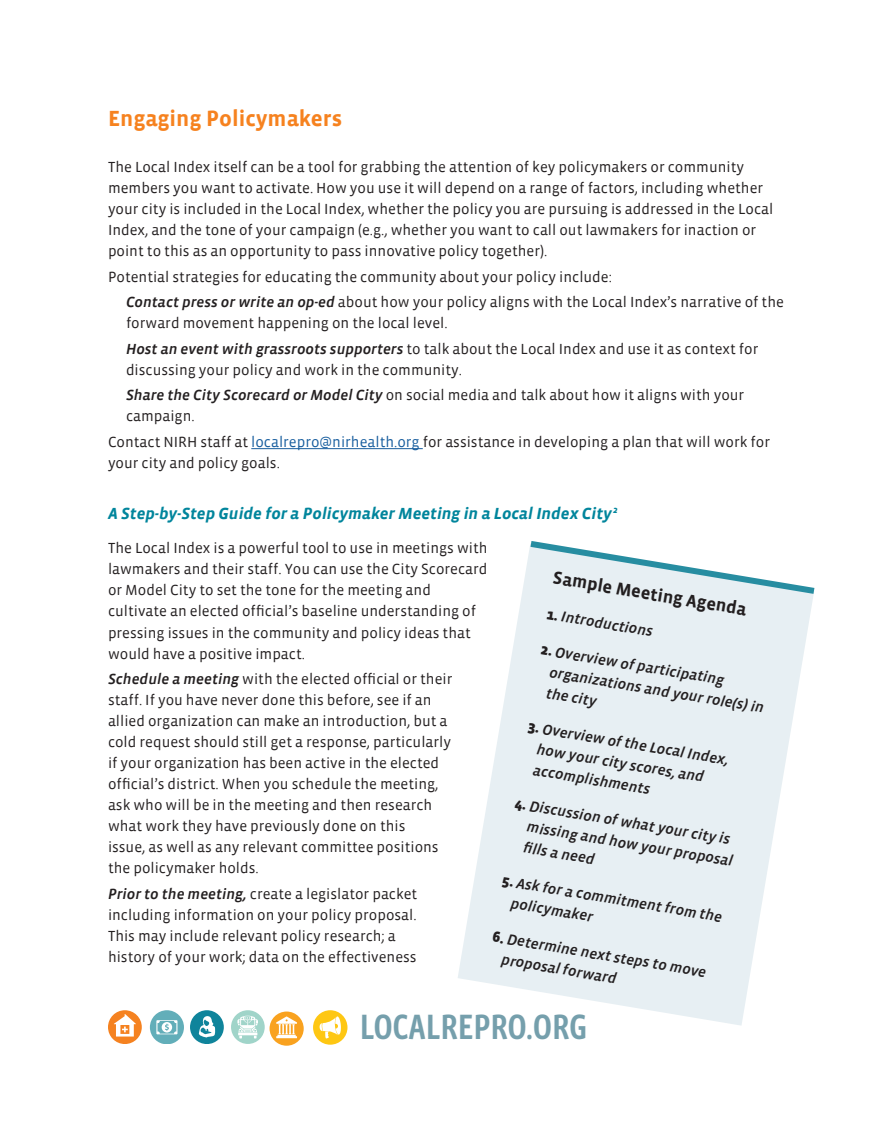
<style>
.page{position:relative;width:891px;height:1148px;background:#fff}
.page>*{position:absolute;margin:0;border:0;box-sizing:border-box;transform-origin:0 0}
._1_Body_Text{font:500 36px "Vista Sans Nar OT";color:#759fac}
.t1{font:700 22.5px "Vista Sans";color:#f6821f}
.t2{font:700 18px "Vista Sans";color:#231f20}
.t3{font:italic 700 16.5px "Vista Sans";color:#01859c}
.t4{font:15px/21px "Vista Sans";color:#231f20}
.t5{font:italic 15px/21.3px "Vista Sans Med";color:#231f20}
.s1{font-family:"Vista Sans Med";font-style:italic}
.s2{color:#175d9e}
.s3{font-family:"Vista Sans";font-weight:900;font-style:normal}
</style>
<div class="page">
<hr style="left:251px;top:448px;width:172px;height:1px;background:#175d9e">
<svg style="left:458px;top:584px;width:355px;height:441px;fill:#e7eff3"></svg>
<svg style="left:524px;top:541px;width:291px;height:57px"></svg>
<div style="left:190px;top:1010px;width:33px;height:33px;background:#0f849b;border-radius:50%"></div>
<svg style="left:199px;top:1016px;width:17px;height:21px"></svg>
<div style="left:108px;top:1010px;width:33px;height:33px;background:#f58220;border-radius:50%"></div>
<svg style="left:114px;top:1014px;width:22px;height:22px"></svg>
<svg style="left:268px;top:1010px;width:37px;height:36px"></svg>
<div style="left:270px;top:1011px;width:34px;height:34px;background:#f9a21f;border-radius:50%"></div>
<svg style="left:276px;top:1016px;width:21px;height:22px"></svg>
<div style="left:150px;top:1010px;width:34px;height:34px;background:#62aeb9;border-radius:50%"></div>
<svg style="left:156px;top:1020px;width:21px;height:14px"></svg>
<svg style="left:158px;top:1020px;width:18px;height:13px"></svg>
<div style="left:313px;top:1010px;width:34px;height:34px;background:#fec713;border-radius:50%"></div>
<svg style="left:319px;top:1016px;width:22px;height:22px"></svg>
<div style="left:231px;top:1010px;width:33px;height:33px;background:#a0d4c9;border-radius:50%"></div>
<svg style="left:237px;top:1015px;width:21px;height:23px"></svg>
<p class="t1" style="left:108px;top:107px;width:236px">Engaging Policymakers</p>
<p class="t4" style="left:108px;top:157px;width:667px">The Local Index itself can be a tool for grabbing the attention of key policymakers or community members you want to activate. How you use it will depend on a range of factors, including whether your city is included in the Local Index, whether the policy you are pursuing is addressed in the Local Index, and the tone of your campaign (e.g., whether you want to call out lawmakers for inaction or point to this as an opportunity to pass innovative policy together).</p>
<p class="t4" style="left:108px;top:266px;width:505px">Potential strategies for educating the community about your policy include:</p>
<p class="t4" style="left:126px;top:292px;width:659px"><span class="s1">Contact press or write an op-ed</span> about how your policy aligns with the Local Index’s narrative of the forward movement happening on the local level.</p>
<p class="t4" style="left:126px;top:338px;width:634px"><span class="s1">Host an event with grassroots supporters</span> to talk about the Local Index and use it as context for discussing your policy and work in the community.</p>
<p class="t4" style="left:126px;top:385px;width:620px"><span class="s1">Share the City Scorecard or Model City</span> on social media and talk about how it aligns with your campaign.</p>
<p class="t4" style="left:108px;top:431px;width:664px">Contact NIRH staff at <span class="s2">localrepro@nirhealth.org</span> for assistance in developing a plan that will work for your city and policy goals.</p>
<p class="t3" style="left:108px;top:505px;width:511px">A Step-by-Step Guide for a Policymaker Meeting in a Local Index City<sup>2</sup></p>
<p class="t4" style="left:108px;top:538px;width:381px">The Local Index is a powerful tool to use in meetings with lawmakers and their staff. You can use the City Scorecard or Model City to set the tone for the meeting and cultivate an elected official’s baseline understanding of pressing issues in the community and policy ideas that would have a positive impact.</p>
<p class="t4" style="left:108px;top:669px;width:346px"><span class="s1">Schedule a meeting</span> with the elected official or their staff. If you have never done this before, see if an allied organization can make an introduction, but a cold request should still get a response, particularly if your organization has been active in the elected official’s district. When you schedule the meeting, ask who will be in the meeting and then research what work they have previously done on this<br>issue, as well as any relevant committee positions the policymaker holds.</p>
<p class="t4" style="left:108px;top:883px;width:311px"><span class="s1">Prior to the meeting,</span> create a legislator packet including information on your policy proposal.<br>This may include relevant policy research; a history of your work; data on the effectiveness</p>
<p class="t2" style="left:555px;top:567px;width:198px;rotate:10deg">Sample Meeting Agenda</p>
<p class="t5" style="left:549px;top:603px;width:109px;rotate:10deg"><span class="s3">1.</span> Introductions</p>
<p class="t5" style="left:555px;top:640px;width:219px;text-indent:-12px;rotate:10deg"><span class="s3">2.</span> Overview of participating organizations and your role(s) in the city</p>
<p class="t5" style="left:542px;top:717px;width:192px;text-indent:-12px;rotate:10deg"><span class="s3">3.</span> Overview of the Local Index, how your city scores, and accomplishments</p>
<p class="t5" style="left:533px;top:794px;width:210px;text-indent:-15px;rotate:10deg"><span class="s3">4.</span> Discussion of what your city is missing and how your proposal fi lls a need</p>
<p class="t5" style="left:517px;top:871px;width:212px;text-indent:-12px;rotate:10deg"><span class="s3">5.</span> Ask for a commitment from the policymaker</p>
<p class="t5" style="left:507px;top:927px;width:205px;text-indent:-12px;rotate:10deg"><span class="s3">6.</span> Determine next steps to move proposal forward</p>
<p class="_1_Body_Text" style="left:360px;top:1008px;width:229px">LOCALREPRO.ORG</p>
</div>
